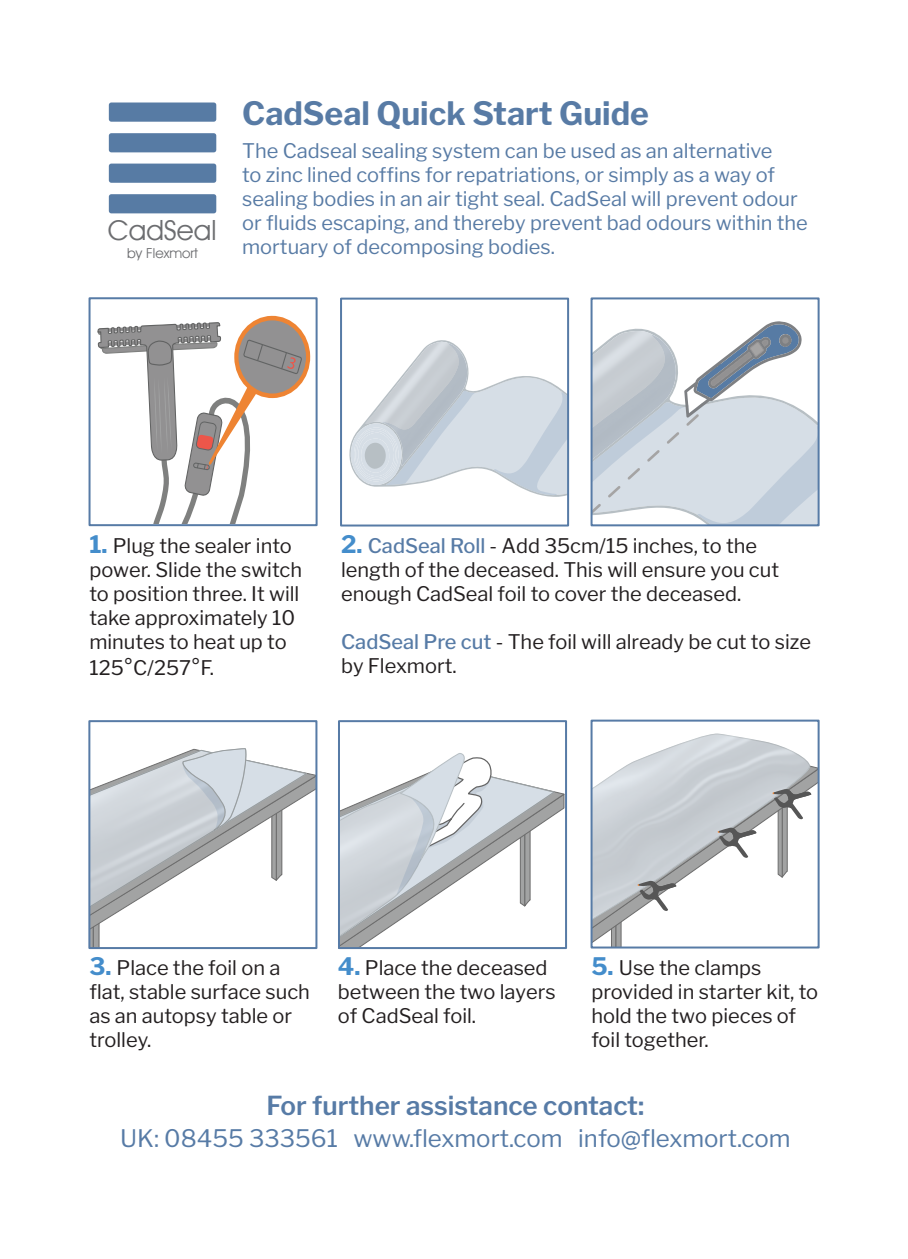
<style>
.page{position:relative;width:908px;height:1259px;background:#fff}
.page>*{position:absolute;margin:0;border:0;box-sizing:border-box;transform-origin:0 0}
.t1{font:700 32px "Libre Franklin";color:#587ba5}
.t2{font:27.8px "Avant Garde IT Cby BT";color:#6c6d70}
.t3{font:100 26px "Libre Franklin";color:#577ba6}
.t4{font:24px "Libre Franklin";color:#577ba6}
.t5{font:20px/24px "Libre Franklin";color:#231f20}
.t6{font:20px/24px "Libre Franklin";color:#587ba5}
.t7{font:13.8px "Avant Garde IT Cby BT";color:#6c6d70}
.s1{font-weight:700;font-size:24px;color:#448dcb}
.s2{font-weight:100;color:#577ba6}
</style>
<div class="page">
<svg style="left:91px;top:748px;width:223px;height:198px"></svg>
<div style="left:88px;top:720px;width:229px;height:229px;border:2px solid #577ba6"></div>
<svg style="left:593px;top:321px;width:223px;height:202px"></svg>
<div style="left:590px;top:297px;width:229px;height:229px;border:2px solid #577ba6"></div>
<svg style="left:341px;top:753px;width:222px;height:193px"></svg>
<div style="left:338px;top:720px;width:228px;height:229px;border:2px solid #577ba6"></div>
<svg style="left:236px;top:318px;width:72px;height:78px"></svg>
<div style="left:234px;top:315px;width:76px;height:83px;border:4px solid #ee8433;border-radius:50%"></div>
<svg style="left:97px;top:315px;width:205px;height:208px"></svg>
<div style="left:88px;top:297px;width:229px;height:229px;border:2px solid #577ba6"></div>
<svg style="left:349px;top:340px;width:217px;height:157px"></svg>
<div style="left:340px;top:298px;width:229px;height:228px;border:2px solid #577ba6"></div>
<div style="left:109px;top:102px;width:107px;height:20px;background:#577ba4;border-radius:3px"></div>
<div style="left:109px;top:133px;width:107px;height:19px;background:#577ba4;border-radius:3px"></div>
<div style="left:109px;top:164px;width:107px;height:19px;background:#577ba4;border-radius:3px"></div>
<div style="left:109px;top:194px;width:107px;height:19px;background:#577ba4;border-radius:3px"></div>
<svg style="left:593px;top:733px;width:223px;height:212px"></svg>
<div style="left:590px;top:719px;width:229px;height:229px;border:2px solid #577ba6"></div>
<p class="t2" style="left:108px;top:213px;width:110px">CadSeal</p>
<p class="t7" style="left:127px;top:244px;width:72px">by Flexmort</p>
<p class="t1" style="left:242px;top:95px;width:408px">CadSeal Quick Start Guide</p>
<p class="t6" style="left:242px;top:139px;width:567px">The Cadseal sealing system can be used as an alternative<br>to zinc lined coffins for repatriations, or simply as a way of sealing bodies in an air tight seal. CadSeal will prevent odour or fluids escaping, and thereby prevent bad odours within the mortuary of decomposing bodies.</p>
<p class="t5" style="left:89px;top:533px;width:214px"><span class="s1">1.</span> Plug the sealer into power. Slide the switch to position three. It will take approximately 10 minutes to heat up to</p>
<p class="t5" style="left:89px;top:655px;width:126px">125°C/257°F.</p>
<p class="t5" style="left:341px;top:533px;width:439px"><span class="s1">2.</span> <span class="s2">CadSeal Roll</span> - Add 35cm/15 inches, to the length of the deceased. This will ensure you cut enough CadSeal foil to cover the deceased.</p>
<p class="t5" style="left:341px;top:629px;width:471px"><span class="s2">CadSeal Pre cut</span> - The foil will already be cut to size by Flexmort.</p>
<p class="t5" style="left:89px;top:956px;width:222px"><span class="s1">3.</span> Place the foil on a flat, stable surface such as an autopsy table or trolley.</p>
<p class="t5" style="left:338px;top:956px;width:219px"><span class="s1">4.</span> Place the deceased between the two layers of CadSeal foil.</p>
<p class="t5" style="left:591px;top:956px;width:228px"><span class="s1">5.</span> Use the clamps provided in starter kit, to hold the two pieces of foil together.</p>
<p class="t3" style="left:266px;top:1085px;width:379px">For further assistance contact:</p>
<p class="t4" style="left:120px;top:1124px;width:671px">UK: 08455 333561 www.flexmort.com info@flexmort.com</p>
</div>
